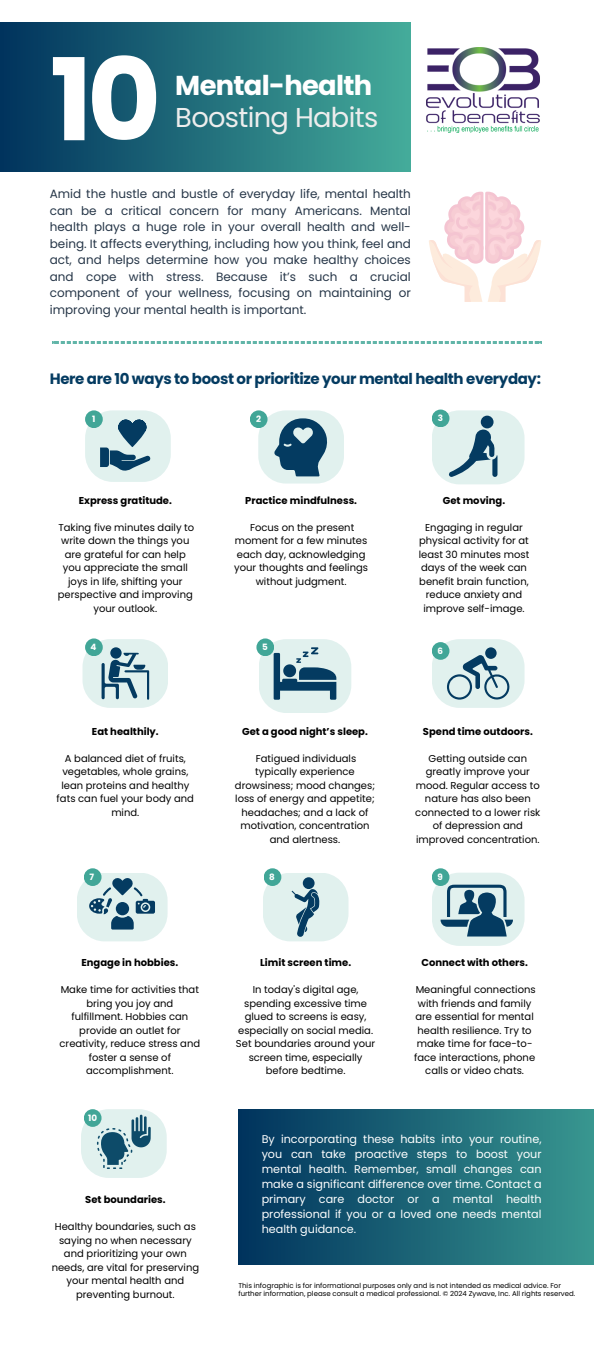
<style>
.page{position:relative;width:594px;height:1350px;background:#fff}
.page>*{position:absolute;margin:0;border:0;box-sizing:border-box;transform-origin:0 0}
.t1{font:700 113.9px "Poppins";color:#fff}
.t2{font:27.3px "Poppins";letter-spacing:-.025em;color:#ededed}
.t3{font:700 27.3px "Poppins";letter-spacing:-.025em;color:#fff}
.t4{font:700 15px "Poppins";letter-spacing:-.025em;color:#043b61}
.t5{font:12px/16.5px "Poppins";color:#263648;text-align:justify}
.t6{font:11.2px/15px "Poppins";color:#fff;text-align:justify}
.t7{font:10px/13.5px "Poppins";color:#000;text-align:center}
.t8{font:700 10px "Poppins";color:#000}
.t9{font:700 8.7px "Poppins";color:#fff}
.t10{font:7px/8.7px "Poppins";color:#000}
</style>
<div class="page">
<svg style="left:52px;top:341px;width:489px;height:3px"></svg>
<div style="left:0;top:22px;width:411px;height:150px;background:linear-gradient(to right,#00335d,#45ac9b)"></div>
<div style="left:238px;top:1109px;width:356px;height:156px;background:linear-gradient(to right,#00335d,#389690)"></div>
<div style="left:85px;top:410px;width:86px;height:72px;background:#e1f1ee;border-radius:28px"></div>
<svg style="left:100px;top:419px;width:50px;height:52px"></svg>
<div style="left:258px;top:410px;width:86px;height:74px;background:#e1f1ee;border-radius:28px"></div>
<svg style="left:274px;top:418px;width:53px;height:58px"></svg>
<div style="left:432px;top:410px;width:93px;height:74px;background:#e1f1ee;border-radius:28px"></div>
<div style="left:481px;top:416px;width:13px;height:12px;background:#043b61;border-radius:50%"></div>
<svg style="left:449px;top:429px;width:48px;height:48px"></svg>
<div style="left:82px;top:639px;width:86px;height:69px;background:#e1f1ee;border-radius:28px"></div>
<div style="left:110px;top:647px;width:12px;height:12px;background:#043b61;border-radius:50%"></div>
<svg style="left:102px;top:653px;width:47px;height:47px"></svg>
<div style="left:259px;top:639px;width:92px;height:74px;background:#e1f1ee;border-radius:28px"></div>
<svg style="left:274px;top:647px;width:62px;height:53px"></svg>
<div style="left:432px;top:639px;width:92px;height:69px;background:#e1f1ee;border-radius:28px"></div>
<svg style="left:447px;top:647px;width:62px;height:53px"></svg>
<div style="left:77px;top:873px;width:91px;height:68px;background:#e1f1ee;border-radius:28px"></div>
<svg style="left:89px;top:878px;width:66px;height:52px"></svg>
<div style="left:263px;top:873px;width:85px;height:68px;background:#e1f1ee;border-radius:28px"></div>
<div style="left:303px;top:877px;width:12px;height:12px;background:#043b61;border-radius:50%"></div>
<svg style="left:292px;top:889px;width:28px;height:48px"></svg>
<div style="left:432px;top:873px;width:93px;height:73px;background:#e1f1ee;border-radius:28px"></div>
<svg style="left:441px;top:885px;width:72px;height:52px"></svg>
<svg style="left:81px;top:1109px;width:86px;height:69px;background:#b2ccd0"></svg>
<svg style="left:429px;top:192px;width:112px;height:110px"></svg>
<div style="left:250px;top:410px;width:18px;height:18px;background:#41a697;border-radius:50%"></div>
<div style="left:432px;top:410px;width:17px;height:17px;background:#41a697;border-radius:50%"></div>
<div style="left:85px;top:410px;width:18px;height:18px;background:#41a697;border-radius:50%"></div>
<div style="left:85px;top:638px;width:18px;height:18px;background:#41a697;border-radius:50%"></div>
<div style="left:256px;top:638px;width:18px;height:18px;background:#41a697;border-radius:50%"></div>
<div style="left:432px;top:642px;width:17px;height:18px;background:#41a697;border-radius:50%"></div>
<div style="left:84px;top:868px;width:18px;height:18px;background:#41a697;border-radius:50%"></div>
<div style="left:264px;top:868px;width:17px;height:18px;background:#41a697;border-radius:50%"></div>
<div style="left:432px;top:868px;width:17px;height:18px;background:#41a697;border-radius:50%"></div>
<div style="left:84px;top:1109px;width:18px;height:18px;background:#41a697;border-radius:50%"></div>
<img style="left:426px;top:47px;width:114px;height:86px">
<p class="t1" style="left:50px;top:21px;width:113px">10</p>
<h1 class="t3" style="left:175px;top:66px;width:198px">Mental-health</h1>
<h2 class="t2" style="left:175px;top:99px;width:205px">Boosting Habits</h2>
<h4 class="t5" style="left:50px;top:186px;width:363px">Amid the hustle and bustle of everyday life, mental health can be a critical concern for many Americans. Mental health plays a huge role in your overall health and well&shy;being. It affects everything, including how you think, feel and act, and helps determine how you make healthy choices and cope with stress. Because it’s such a crucial component of your wellness, focusing on maintaining or improving your mental health is important.</h4>
<p class="t4" style="left:50px;top:369px;width:493px">Here are 10 ways to boost or prioritize your mental health everyday:</p>
<p class="t9" style="left:92px;top:413px;width:5px">1</p>
<p class="t9" style="left:256px;top:413px;width:6px">2</p>
<h5 class="t9" style="left:438px;top:412px;width:7px">3</h5>
<h3 class="t8" style="left:79px;top:493px;width:95px">Express gratitude.</h3>
<p class="t7" style="left:58px;top:520px;width:138px">Taking five minutes daily to write down the things you are grateful for can help you appreciate the small joys in life, shifting your perspective and improving your outlook.</p>
<p class="t8" style="left:245px;top:493px;width:113px">Practice mindfulness.</p>
<h5 class="t7" style="left:234px;top:520px;width:135px">Focus on the present moment for a few minutes each day, acknowledging your thoughts and feelings without judgment.</h5>
<p class="t9" style="left:91px;top:641px;width:7px">4</p>
<p class="t9" style="left:262px;top:641px;width:7px">5</p>
<p class="t8" style="left:92px;top:724px;width:68px">Eat healthily.</p>
<h5 class="t7" style="left:57px;top:752px;width:139px">A balanced diet of fruits, vegetables, whole grains, lean proteins and healthy fats can fuel your body and mind.</h5>
<p class="t8" style="left:242px;top:724px;width:127px">Get a good night’s sleep.</p>
<p class="t7" style="left:235px;top:752px;width:142px">Fatigued individuals typically experience drowsiness; mood changes; loss of energy and appetite; headaches; and a lack of motivation, concentration and alertness.</p>
<p class="t8" style="left:443px;top:493px;width:64px">Get moving.</p>
<p class="t7" style="left:419px;top:520px;width:112px">Engaging in regular physical activity for at least 30 minutes most days of the week can benefit brain function, reduce anxiety and improve self-image.</p>
<p class="t9" style="left:437px;top:645px;width:7px">6</p>
<p class="t8" style="left:423px;top:724px;width:111px">Spend time outdoors.</p>
<h5 class="t7" style="left:415px;top:752px;width:127px">Getting outside can greatly improve your mood. Regular access to nature has also been connected to a lower risk of depression and improved concentration.</h5>
<h5 class="t9" style="left:89px;top:871px;width:6px">7</h5>
<p class="t9" style="left:269px;top:871px;width:7px">8</p>
<p class="t9" style="left:437px;top:871px;width:7px">9</p>
<p class="t8" style="left:82px;top:956px;width:98px">Engage in hobbies.</p>
<p class="t7" style="left:60px;top:983px;width:142px">Make time for activities that bring you joy and fulfillment. Hobbies can provide an outlet for creativity, reduce stress and foster a sense of accomplishment.</p>
<p class="t9" style="left:88px;top:1112px;width:10px">10</p>
<p class="t8" style="left:85px;top:1193px;width:82px">Set boundaries.</p>
<h5 class="t7" style="left:52px;top:1220px;width:149px">Healthy boundaries, such as saying no when necessary and prioritizing your own needs, are vital for preserving your mental health and preventing burnout.</h5>
<p class="t8" style="left:260px;top:956px;width:93px">Limit screen time.</p>
<h5 class="t7" style="left:236px;top:983px;width:141px">In today's digital age, spending excessive time glued to screens is easy, especially on social media.<br>Set boundaries around your screen time, especially before bedtime.</h5>
<p class="t8" style="left:421px;top:956px;width:108px">Connect with others.</p>
<p class="t7" style="left:414px;top:983px;width:123px">Meaningful connections with friends and family are essential for mental health resilience. Try to make time for face-to&shy;face interactions, phone calls or video chats.</p>
<p class="t6" style="left:262px;top:1131px;width:281px">By incorporating these habits into your routine, you can take proactive steps to boost your mental health. Remember, small changes can make a significant difference over time. Contact a primary care doctor or a mental health professional if you or a loved one needs mental health guidance.</p>
<h6 class="t10" style="left:238px;top:1281px;width:338px">This infographic is for informational purposes only and is not intended as medical advice. For further information, please consult a medical professional. © 2024 Zywave, Inc. All rights reserved.</h6>
</div>
